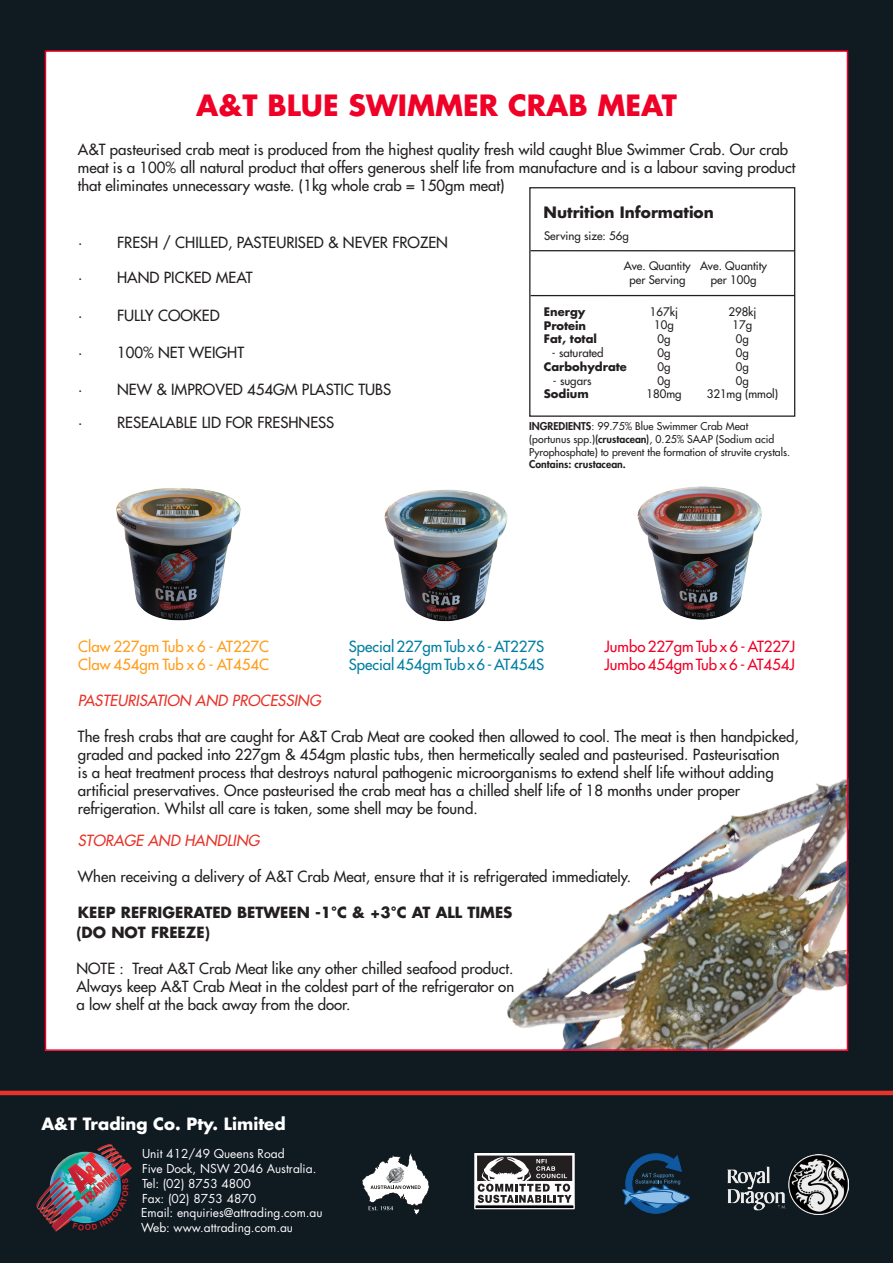
<style>
.page{position:relative;width:893px;height:1263px;background:#101a21}
.page>*{position:absolute;margin:0;border:0;box-sizing:border-box;transform-origin:0 0}
.Back_Page_Heading{font:700 28.5px "Futura";color:#ef0027}
.t1{font:700 16.5px "Futura";color:#fff}
.t2{font:700 15.3px "Futura";color:#231f20}
.Body{font:15px/18px "Futura";color:#231f20}
.Body-2{font:700 15px "Futura";color:#231f20}
.Tub_names___Codes{font:15px "Futura";color:#007ea2}
.Body-3{font:italic 15px "Futura";color:#e73329}
.Tub_names___Codes-2{font:15px "Futura";color:#ef0027}
.Tub_names___Codes-3{font:15px "Futura";color:#ff9d1b}
.t3{font:12px "Futura";color:#fff}
.t4{font:11.55px "Futura";color:#231f20}
.t5{font:700 11.55px "Futura";color:#231f20}
.t6{font:10.5px/12.6px "Futura";color:#231f20}
.s1{font-weight:800}
</style>
<div class="page">
<div style="left:45px;top:51px;width:802px;height:999px;background:#fff"></div>
<hr style="left:0;top:1091px;width:893px;height:4px;background:#e73329">
<svg style="left:362px;top:1153px;width:67px;height:62px"></svg>
<svg style="left:621px;top:1153px;width:71px;height:61px;background:#214361"></svg>
<svg style="left:477px;top:1155px;width:95px;height:48px"></svg>
<svg style="left:475px;top:1204px;width:99px;height:5px"></svg>
<img style="left:36px;top:1144px;width:96px;height:87px">
<img style="left:728px;top:1154px;width:120px;height:60px">
<img style="left:384px;top:489px;width:124px;height:133px">
<img style="left:116px;top:488px;width:125px;height:133px">
<img style="left:637px;top:486px;width:125px;height:134px">
<div style="left:529px;top:187px;width:266px;height:230px;border:1px solid #231f20"></div>
<hr style="left:531px;top:250px;width:264px;height:1px;background:#231f20">
<hr style="left:531px;top:295px;width:264px;height:1px;background:#231f20">
<img style="left:507px;top:779px;width:338px;height:269px">
<img style="left:73px;top:1178px;width:56px;height:52px">
<p class="Back_Page_Heading" style="left:196px;top:87px;width:482px">A&amp;T BLUE SWIMMER CRAB MEAT</p>
<p class="Body" style="left:78px;top:141px;width:719px">A&amp;T pasteurised crab meat is produced from the highest quality fresh wild caught Blue Swimmer Crab. Our crab meat is a 100% all natural product that offers generous shelf life from manufacture and is a labour saving product that eliminates unnecessary waste. (1kg whole crab = 150gm meat)</p>
<p class="Body" style="left:78px;top:233px;width:371px">· FRESH / CHILLED, PASTEURISED &amp; NEVER FROZEN</p>
<p class="Body" style="left:78px;top:269px;width:176px">· HAND PICKED MEAT</p>
<p class="Body" style="left:78px;top:306px;width:143px">· FULLY COOKED</p>
<p class="Body" style="left:78px;top:343px;width:168px">· 100% NET WEIGHT</p>
<p class="Body" style="left:78px;top:380px;width:315px">· NEW &amp; IMPROVED 454GM PLASTIC TUBS</p>
<p class="Body" style="left:78px;top:414px;width:258px">· RESEALABLE LID FOR FRESHNESS</p>
<p class="t2" style="left:544px;top:202px;width:172px">Nutrition Information</p>
<p class="t4" style="left:544px;top:228px;width:86px">Serving size: 56g</p>
<p class="t4" style="left:624px;top:259px;width:68px">Ave. Quantity</p>
<p class="t4" style="left:629px;top:272px;width:57px">per Serving</p>
<p class="t4" style="left:700px;top:259px;width:68px">Ave. Quantity</p>
<p class="t4" style="left:711px;top:272px;width:47px">per 100g</p>
<p class="t5" style="left:544px;top:304px;width:43px">Energy</p>
<p class="t5" style="left:544px;top:317px;width:44px">Protein</p>
<p class="t5" style="left:544px;top:331px;width:55px">Fat, total</p>
<p class="t5" style="left:544px;top:359px;width:85px">Carbohydrate</p>
<p class="t5" style="left:544px;top:386px;width:46px">Sodium</p>
<p class="t4" style="left:552px;top:346px;width:53px">- saturated</p>
<p class="t4" style="left:553px;top:373px;width:40px">- sugars</p>
<p class="t4" style="left:650px;top:304px;width:30px">167kj</p>
<p class="t4" style="left:654px;top:318px;width:21px">10g</p>
<p class="t4" style="left:657px;top:332px;width:15px">0g</p>
<p class="t4" style="left:657px;top:345px;width:15px">0g</p>
<p class="t4" style="left:657px;top:359px;width:15px">0g</p>
<p class="t4" style="left:657px;top:373px;width:15px">0g</p>
<p class="t4" style="left:646px;top:387px;width:37px">180mg</p>
<p class="t4" style="left:728px;top:304px;width:30px">298kj</p>
<p class="t4" style="left:733px;top:318px;width:21px">17g</p>
<p class="t4" style="left:736px;top:332px;width:15px">0g</p>
<p class="t4" style="left:736px;top:345px;width:15px">0g</p>
<p class="t4" style="left:736px;top:359px;width:15px">0g</p>
<p class="t4" style="left:736px;top:373px;width:15px">0g</p>
<p class="t4" style="left:707px;top:387px;width:73px">321mg (mmol)</p>
<p class="t6" style="left:529px;top:420px;width:262px"><span class="s1">INGREDIENTS</span>: 99.75% Blue Swimmer Crab Meat (portunus spp.)<span class="s1">(crustacean)</span>, 0.25% SAAP (Sodium acid Pyrophosphate) to prevent the formation of struvite crystals.<br><span class="s1">Contains: crustacean.</span></p>
<p class="Tub_names___Codes-3" style="left:78px;top:637px;width:192px">Claw 227gm Tub x 6 - AT227C</p>
<p class="Tub_names___Codes-3" style="left:78px;top:655px;width:192px">Claw 454gm Tub x 6 - AT454C</p>
<p class="Tub_names___Codes" style="left:349px;top:637px;width:197px">Special 227gm Tub x 6 - AT227S</p>
<p class="Tub_names___Codes" style="left:349px;top:655px;width:197px">Special 454gm Tub x 6 - AT454S</p>
<p class="Tub_names___Codes-2" style="left:604px;top:637px;width:192px">Jumbo 227gm Tub x 6 - AT227J</p>
<p class="Tub_names___Codes-2" style="left:604px;top:655px;width:192px">Jumbo 454gm Tub x 6 - AT454J</p>
<p class="Body-3" style="left:78px;top:691px;width:244px">PASTEURISATION AND PROCESSING</p>
<p class="Body" style="left:78px;top:728px;width:722px">The fresh crabs that are caught for A&amp;T Crab Meat are cooked then allowed to cool. The meat is then handpicked, graded and packed into 227gm &amp; 454gm plastic tubs, then hermetically sealed and pasteurised. Pasteurisation<br>is a heat treatment process that destroys natural pathogenic microorganisms to extend shelf life without adding artificial preservatives. Once pasteurised the crab meat has a chilled shelf life of 18 months under proper refrigeration. Whilst all care is taken, some shell may be found.</p>
<p class="Body-3" style="left:78px;top:831px;width:183px">STORAGE AND HANDLING</p>
<p class="Body" style="left:78px;top:868px;width:555px">When receiving a delivery of A&amp;T Crab Meat, ensure that it is refrigerated immediately.</p>
<p class="Body-2" style="left:78px;top:903px;width:436px">KEEP REFRIGERATED BETWEEN -1°C &amp; +3°C AT ALL TIMES</p>
<p class="Body-2" style="left:76px;top:922px;width:135px">(DO NOT FREEZE)</p>
<p class="Body" style="left:76px;top:959px;width:439px;text-align:justify">NOTE : Treat A&amp;T Crab Meat like any other chilled seafood product.<br>Always keep A&amp;T Crab Meat in the coldest part of the refrigerator on a low shelf at the back away from the door.</p>
<p class="t1" style="left:41px;top:1113px;width:246px">A&amp;T Trading Co. Pty. Limited</p>
<p class="t3" style="left:142px;top:1145px;width:144px">Unit 412/49 Queens Road</p>
<p class="t3" style="left:142px;top:1160px;width:176px">Five Dock, NSW 2046 Australia.</p>
<p class="t3" style="left:142px;top:1175px;width:110px">Tel: (02) 8753 4800</p>
<p class="t3" style="left:142px;top:1190px;width:116px">Fax: (02) 8753 4870</p>
<p class="t3" style="left:141px;top:1204px;width:183px">Email: enquiries@attrading.com.au</p>
<p class="t3" style="left:141px;top:1219px;width:153px">Web: www.attrading.com.au</p>
</div>
